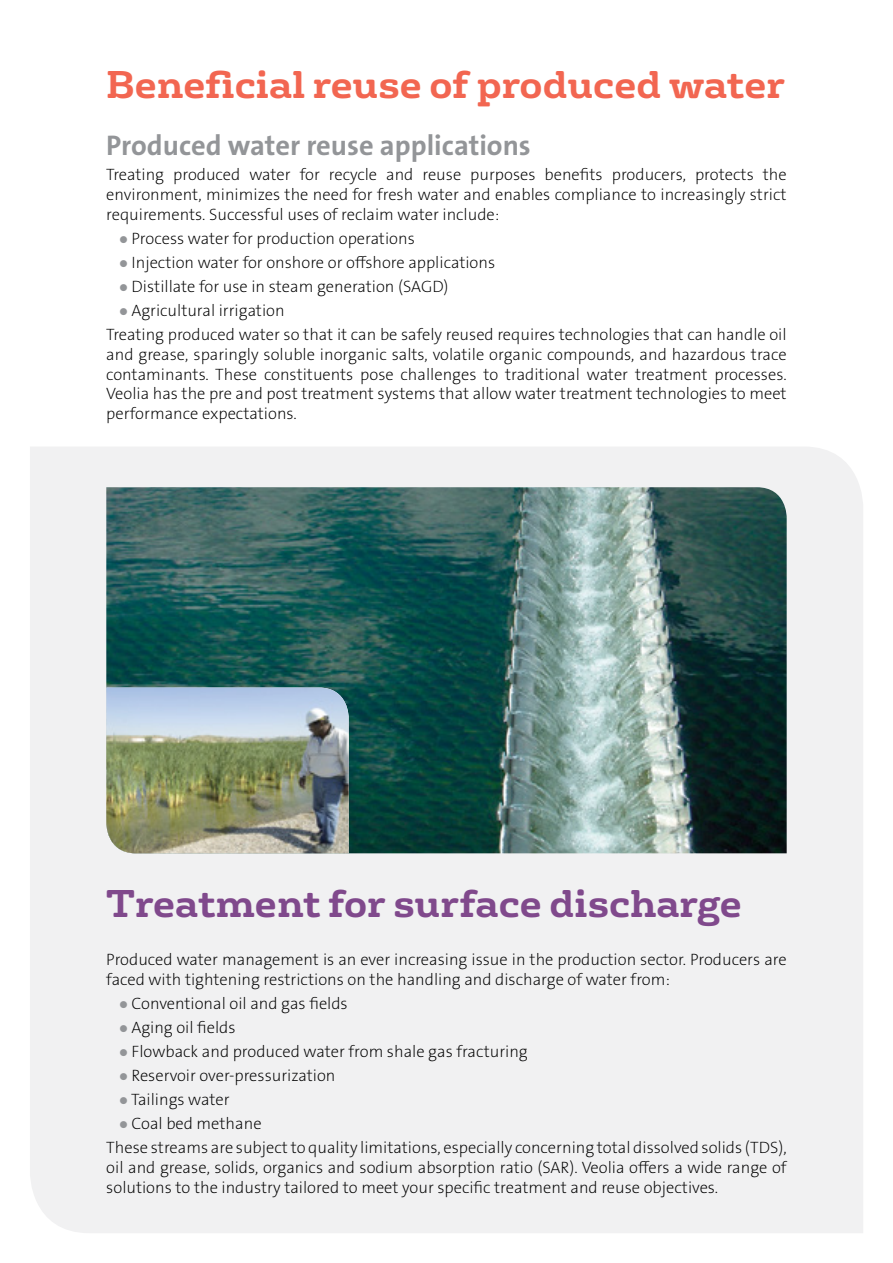
<style>
.page{position:relative;width:893px;height:1263px;background:#fff}
.page>*{position:absolute;margin:0;border:0;box-sizing:border-box;transform-origin:0 0}
.t1{font:700 37.5px "FS Rufus";color:#f26651}
.t2{font:700 37.5px "FS Rufus";color:#80498c}
.t3{font:28.5px "The Sans Veolia W7 Bld";color:#939598}
.t4{font:16.5px/19.8px "The Sans Veolia W2 Ex Lig";color:#000}
.s1{color:#939598}
</style>
<div class="page">
<div style="left:30px;top:447px;width:833px;height:786px;background:#f1f1f2"></div>
<img style="left:106px;top:487px;width:681px;height:366px">
<img style="left:106px;top:687px;width:243px;height:166px">
<h1 class="t1" style="left:106px;top:52px;width:680px">Beneficial reuse of produced water</h1>
<h2 class="t3" style="left:106px;top:127px;width:426px">Produced water reuse applications</h2>
<p class="t4" style="left:106px;top:165px;width:682px;text-align:justify">Treating produced water for recycle and reuse purposes benefits producers, protects the environment, minimizes the need for fresh water and enables compliance to increasingly strict requirements. Successful uses of reclaim water include:</p>
<p class="t4" style="left:119px;top:228px;width:297px"><span class="s1">●</span> Process water for production operations</p>
<p class="t4" style="left:119px;top:252px;width:378px"><span class="s1">●</span> Injection water for onshore or offshore applications</p>
<p class="t4" style="left:119px;top:277px;width:331px"><span class="s1">●</span> Distillate for use in steam generation (SAGD)</p>
<p class="t4" style="left:106px;top:298px;width:682px;line-height:24px;text-indent:13px"><span class="s1">●</span> Agricultural irrigation<br>Treating produced water so that it can be safely reused requires technologies that can handle oil</p>
<p class="t4" style="left:106px;top:344px;width:682px;text-align:justify">and grease, sparingly soluble inorganic salts, volatile organic compounds, and hazardous trace contaminants. These constituents pose challenges to traditional water treatment processes.<br>Veolia has the pre and post treatment systems that allow water treatment technologies to meet performance expectations.</p>
<h1 class="t2" style="left:106px;top:871px;width:637px">Treatment for surface discharge</h1>
<p class="t4" style="left:106px;top:950px;width:682px">Produced water management is an ever increasing issue in the production sector. Producers are faced with tightening restrictions on the handling and discharge of water from:</p>
<p class="t4" style="left:119px;top:993px;width:230px"><span class="s1">●</span> Conventional oil and gas fields</p>
<p class="t4" style="left:119px;top:1017px;width:118px"><span class="s1">●</span> Aging oil fields</p>
<p class="t4" style="left:119px;top:1041px;width:410px"><span class="s1">●</span> Flowback and produced water from shale gas fracturing</p>
<p class="t4" style="left:119px;top:1066px;width:218px"><span class="s1">●</span> Reservoir over-pressurization</p>
<p class="t4" style="left:119px;top:1090px;width:112px"><span class="s1">●</span> Tailings water</p>
<p class="t4" style="left:106px;top:1112px;width:682px;line-height:24px;text-indent:13px"><span class="s1">●</span> Coal bed methane<br>These streams are subject to quality limitations, especially concerning total dissolved solids (TDS),</p>
<p class="t4" style="left:106px;top:1157px;width:682px">oil and grease, solids, organics and sodium absorption ratio (SAR). Veolia offers a wide range of solutions to the industry tailored to meet your specific treatment and reuse objectives.</p>
</div>
